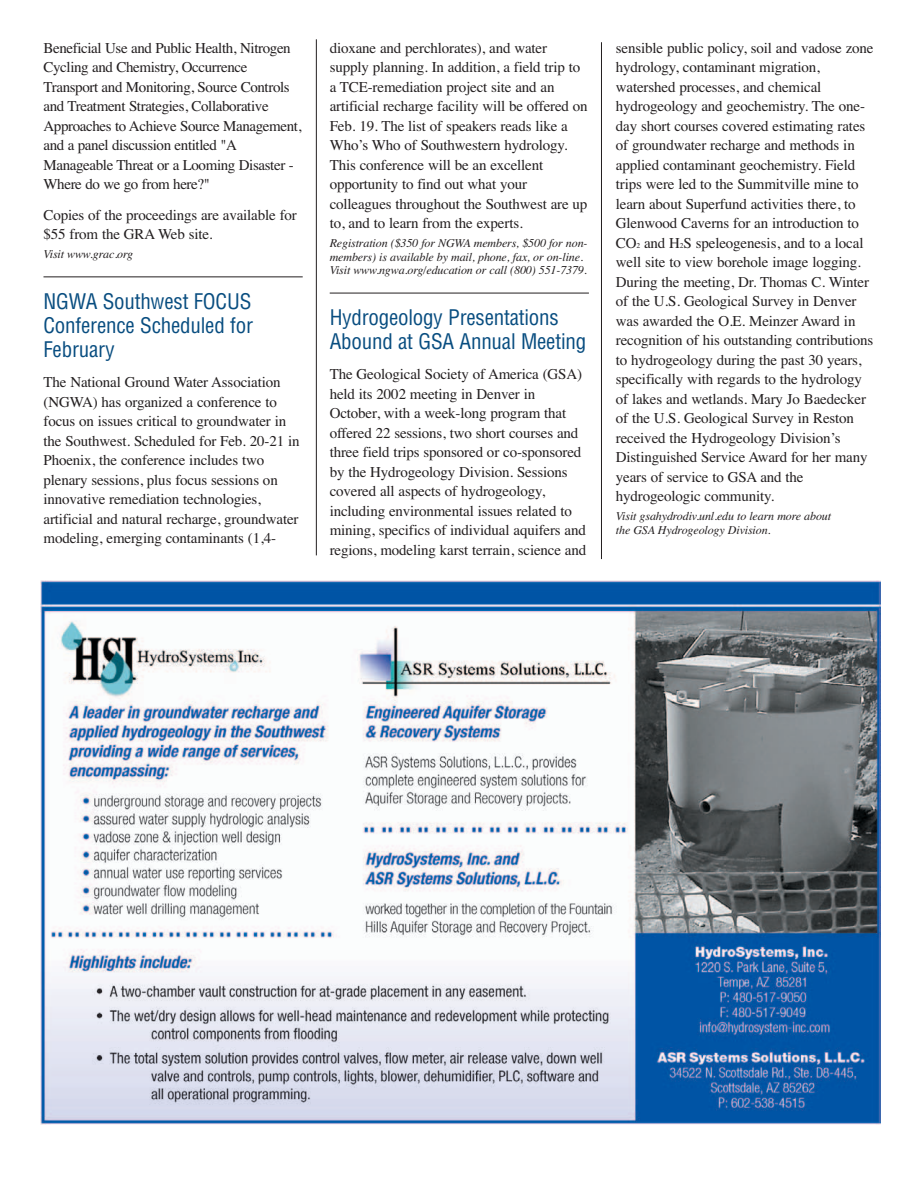
<style>
.page{position:relative;width:918px;height:1188px;background:#fff}
.page>*{position:absolute;margin:0;border:0;box-sizing:border-box;transform-origin:0 0}
.t1{font:condensed 21px/24px "Helvetica";letter-spacing:-.01em;color:#084d80;text-align:justify}
.t2{font:15px/19.5px "Times";letter-spacing:-.01em;color:#231f20}
.t3{font:italic 12px/13.5px "Times";letter-spacing:-.01em;color:#231f20}
.s1{font-size:7.5px}
</style>
<div class="page">
<hr style="left:44px;top:277px;width:259px;height:1px;background:#231f20">
<hr style="left:330px;top:293px;width:259px;height:1px;background:#231f20">
<hr style="left:316px;top:39px;width:1px;height:516px;background:#231f20">
<hr style="left:601px;top:42px;width:1px;height:517px;background:#231f20">
<img style="left:41px;top:580px;width:839px;height:544px">
<p class="t2" style="left:44px;top:39px;width:260px">Beneficial Use and Public Health, Nitrogen Cycling and Chemistry, Occurrence Transport and Monitoring, Source Controls and Treatment Strategies, Collaborative Approaches to Achieve Source Management, and a panel discussion entitled "A Manageable Threat or a Looming Disaster - Where do we go from here?"</p>
<p class="t2" style="left:44px;top:206px;width:255px">Copies of the proceedings are available for $55 from the GRA Web site.</p>
<p class="t3" style="left:44px;top:248px;width:91px">Visit www.grac.org</p>
<h1 class="t1" style="left:44px;top:291px;width:211px">NGWA Southwest FOCUS Conference Scheduled for February</h1>
<p class="t2" style="left:44px;top:374px;width:258px">The National Ground Water Association (NGWA) has organized a conference to focus on issues critical to groundwater in the Southwest. Scheduled for Feb. 20-21 in Phoenix, the conference includes two plenary sessions, plus focus sessions on innovative remediation technologies, artificial and natural recharge, groundwater modeling, emerging contaminants (1,4-</p>
<p class="t2" style="left:330px;top:39px;width:260px">dioxane and perchlorates), and water supply planning. In addition, a field trip to a TCE-remediation project site and an artificial recharge facility will be offered on Feb. 19. The list of speakers reads like a Who’s Who of Southwestern hydrology.<br>This conference will be an excellent opportunity to find out what your colleagues throughout the Southwest are up to, and to learn from the experts.</p>
<p class="t3" style="left:330px;top:237px;width:259px">Registration ($350 for NGWA members, $500 for non&shy;members) is available by mail, phone, fax, or on-line.<br>Visit www.ngwa.org/education or call (800) 551-7379.</p>
<h1 class="t1" style="left:330px;top:307px;width:258px">Hydrogeology Presentations<br>Abound at GSA Annual Meeting</h1>
<p class="t2" style="left:330px;top:366px;width:258px">The Geological Society of America (GSA) held its 2002 meeting in Denver in October, with a week-long program that offered 22 sessions, two short courses and three field trips sponsored or co-sponsored by the Hydrogeology Division. Sessions covered all aspects of hydrogeology, including environmental issues related to mining, specifics of individual aquifers and regions, modeling karst terrain, science and</p>
<p class="t2" style="left:616px;top:39px;width:259px">sensible public policy, soil and vadose zone hydrology, contaminant migration, watershed processes, and chemical hydrogeology and geochemistry. The one&shy;day short courses covered estimating rates of groundwater recharge and methods in applied contaminant geochemistry. Field trips were led to the Summitville mine to learn about Superfund activities there, to Glenwood Caverns for an introduction to CO<span class="s1">2</span> and H<span class="s1">2</span>S speleogenesis, and to a local well site to view borehole image logging.<br>During the meeting, Dr. Thomas C. Winter of the U.S. Geological Survey in Denver was awarded the O.E. Meinzer Award in recognition of his outstanding contributions to hydrogeology during the past 30 years, specifically with regards to the hydrology of lakes and wetlands. Mary Jo Baedecker of the U.S. Geological Survey in Reston received the Hydrogeology Division’s Distinguished Service Award for her many years of service to GSA and the hydrogeologic community.</p>
<p class="t3" style="left:616px;top:510px;width:217px">Visit gsahydrodiv.unl.edu to learn more about the GSA Hydrogeology Division.</p>
</div>
